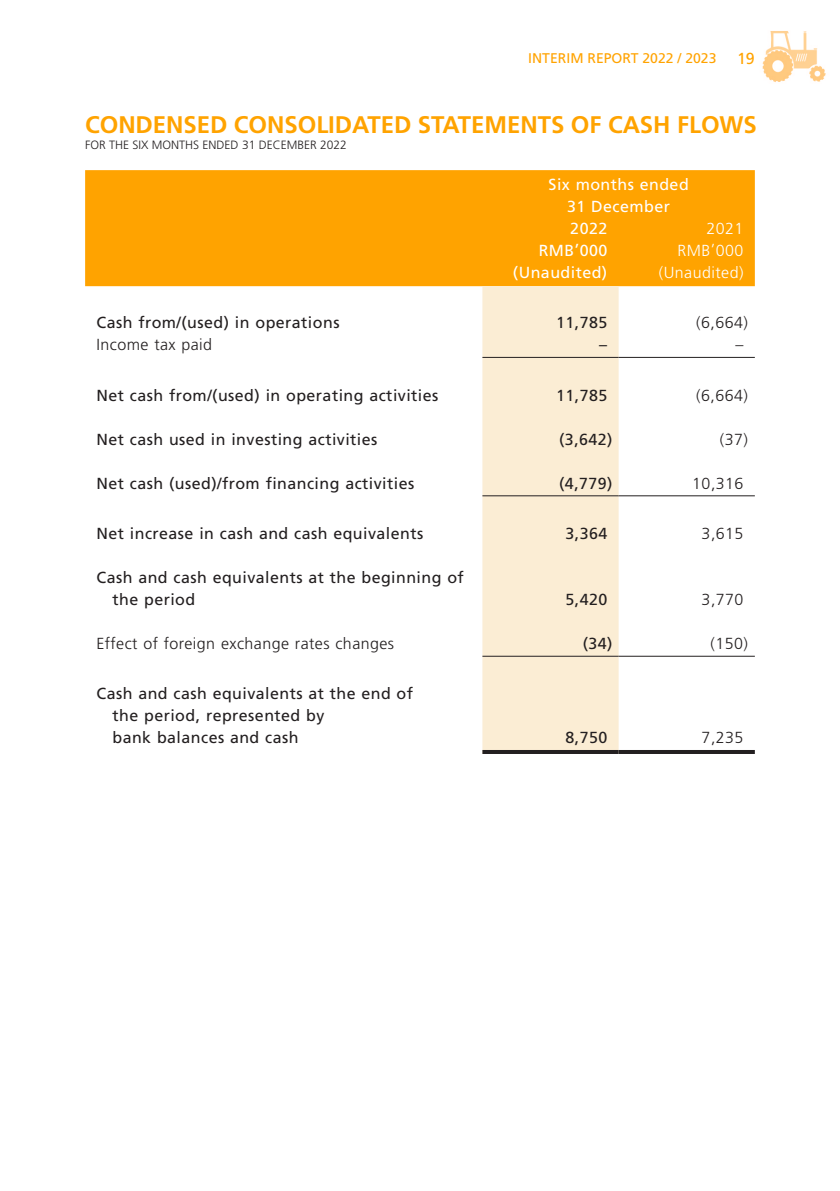
<style>
.page{position:relative;width:840px;height:1191px;background:#fff}
.page>*{position:absolute;margin:0;border:0;box-sizing:border-box;transform-origin:0 0}
.t1{font:700 24px "Frutiger LT Std";letter-spacing:-.005em;color:#ffa300}
.t2{font:16px/22px "Frutiger LT Std";letter-spacing:.03em;color:#231f20}
.t3{font:300 16px "Frutiger LT Std";letter-spacing:.03em;color:#231f20}
.t4{font:16px/22px "Frutiger LT Std";letter-spacing:.03em;color:#fff}
.t5{font:300 16px "Frutiger LT Std";letter-spacing:.03em;color:#fff}
.t6{font:16px "Frutiger LT Std";color:#ffa300}
.t7{font:14px "Frutiger LT Std";color:#ffa300}
.t8{font:300 12px "Frutiger LT Std";color:#231f20}
</style>
<div class="page">
<div style="left:85px;top:170px;width:669px;height:116px;background:#ffa300"></div>
<div style="left:482px;top:286px;width:136px;height:464px;background:#fbedd4"></div>
<hr style="left:482px;top:357px;width:136px;height:1px;background:#231f20">
<hr style="left:618px;top:357px;width:136px;height:1px;background:#231f20">
<hr style="left:482px;top:495px;width:136px;height:1px;background:#231f20">
<hr style="left:618px;top:495px;width:136px;height:1px;background:#231f20">
<hr style="left:482px;top:656px;width:136px;height:1px;background:#231f20">
<hr style="left:618px;top:656px;width:136px;height:1px;background:#231f20">
<hr style="left:482px;top:750px;width:136px;height:4px;background:#231f20">
<hr style="left:618px;top:750px;width:136px;height:4px;background:#231f20">
<p class="t7" style="left:528px;top:50px;width:190px">INTERIM REPORT 2022 / 2023</p>
<p class="t6" style="left:736px;top:49px;width:19px">19</p>
<h1 class="t1" style="left:85px;top:110px;width:673px">CONDENSED CONSOLIDATED STATEMENTS OF CASH FLOWS</h1>
<p class="t8" style="left:85px;top:138px;width:263px">FOR THE SIX MONTHS ENDED 31 DECEMBER 2022</p>
<p class="t4" style="left:567px;top:174px;width:123px;text-indent:-19px">Six months ended<br>31 December<br>2022</p>
<p class="t5" style="left:706px;top:219px;width:38px">2021</p>
<p class="t4" style="left:538px;top:240px;width:70px">RMB’000</p>
<p class="t5" style="left:677px;top:241px;width:67px">RMB’000</p>
<p class="t4" style="left:512px;top:262px;width:96px">(Unaudited)</p>
<p class="t5" style="left:658px;top:263px;width:86px">(Unaudited)</p>
<p class="t2" style="left:96px;top:312px;width:244px">Cash from/(used) in operations</p>
<p class="t2" style="left:555px;top:312px;width:53px">11,785</p>
<p class="t3" style="left:696px;top:313px;width:53px">(6,664)</p>
<p class="t3" style="left:96px;top:335px;width:117px">Income tax paid</p>
<p class="t2" style="left:599px;top:334px;width:9px">–</p>
<p class="t3" style="left:735px;top:335px;width:9px">–</p>
<p class="t2" style="left:96px;top:384px;width:343px">Net cash from/(used) in operating activities</p>
<p class="t2" style="left:555px;top:384px;width:53px">11,785</p>
<p class="t3" style="left:696px;top:386px;width:53px">(6,664)</p>
<p class="t2" style="left:96px;top:428px;width:282px">Net cash used in investing activities</p>
<p class="t2" style="left:559px;top:428px;width:55px">(3,642)</p>
<p class="t3" style="left:719px;top:430px;width:30px">(37)</p>
<p class="t2" style="left:96px;top:472px;width:319px">Net cash (used)/from financing activities</p>
<p class="t2" style="left:559px;top:472px;width:55px">(4,779)</p>
<p class="t3" style="left:692px;top:474px;width:53px">10,316</p>
<p class="t2" style="left:96px;top:522px;width:328px">Net increase in cash and cash equivalents</p>
<p class="t2" style="left:565px;top:522px;width:43px">3,364</p>
<p class="t3" style="left:701px;top:524px;width:43px">3,615</p>
<p class="t2" style="left:112px;top:566px;width:352px;text-indent:-16px">Cash and cash equivalents at the beginning of the period</p>
<p class="t2" style="left:565px;top:588px;width:43px">5,420</p>
<p class="t3" style="left:701px;top:590px;width:43px">3,770</p>
<p class="t3" style="left:96px;top:634px;width:299px">Effect of foreign exchange rates changes</p>
<p class="t2" style="left:582px;top:632px;width:31px">(34)</p>
<p class="t3" style="left:710px;top:634px;width:39px">(150)</p>
<p class="t2" style="left:112px;top:683px;width:302px;text-indent:-16px">Cash and cash equivalents at the end of the period, represented by<br>bank balances and cash</p>
<p class="t2" style="left:565px;top:727px;width:43px">8,750</p>
<p class="t3" style="left:701px;top:729px;width:43px">7,235</p>
</div>
